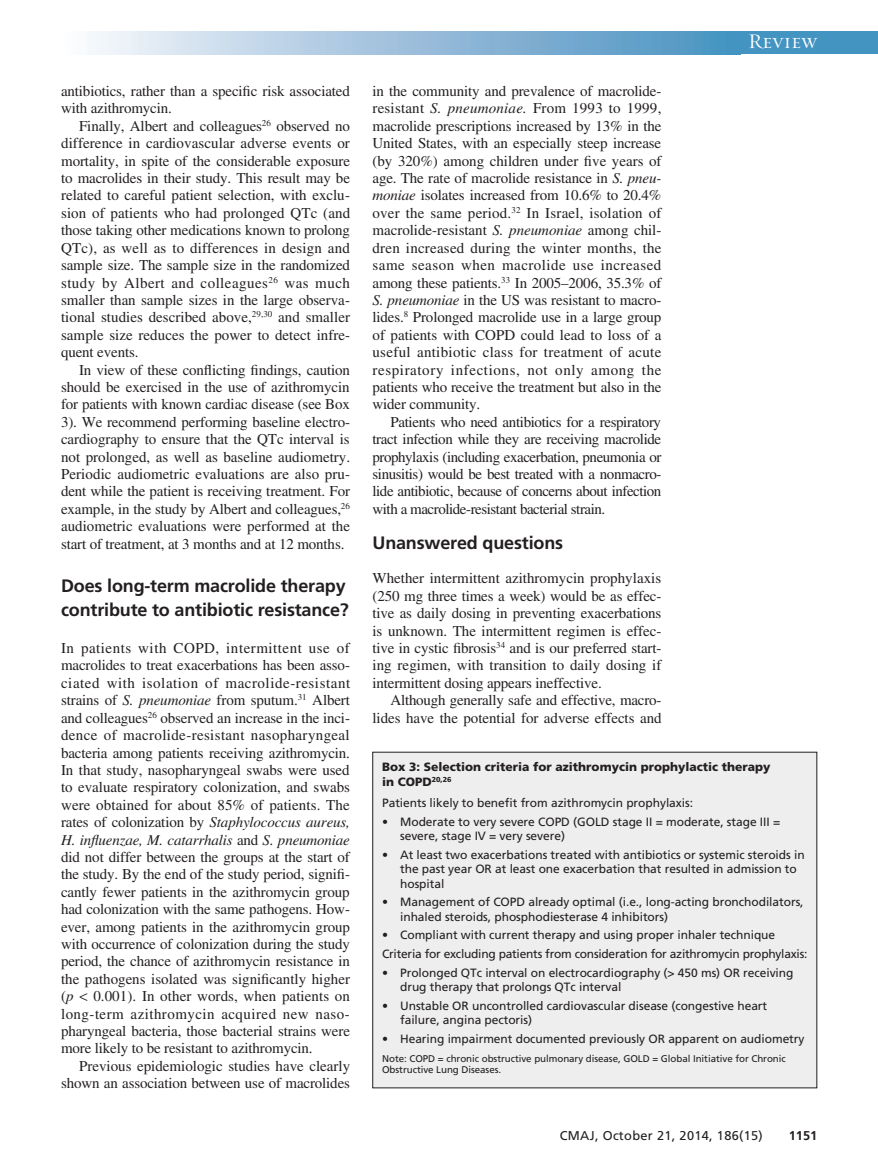
<style>
.page{position:relative;width:878px;height:1175px;background:#fff}
.page>*{position:absolute;margin:0;border:0;box-sizing:border-box;transform-origin:0 0}
.t1{font:21px "Requiem Display HTF Small Caps";letter-spacing:.005em;color:#fff}
.t2{font:700 18px/24px "Frutiger LT Std";letter-spacing:-.01em;color:#231f20}
.PJ{font:15px/17.4px "Times LT Std";letter-spacing:-.01em;color:#231f20;text-align:justify}
.t3{font:12.75px "Frutiger LT Std";letter-spacing:.025em;color:#231f20}
.t4{font:700 12.75px "Frutiger LT Std";color:#231f20}
.ListBox-PH1{font:12px/14.2px "Frutiger LT Std";letter-spacing:-.005em;color:#231f20}
.ListBox-HB{font:900 12px/15px "Frutiger LT Std";color:#231f20}
.ListBox-FN{font:9.75px/11.2px "Frutiger LT Std";letter-spacing:-.005em;color:#231f20}
.s1{font-style:italic}
</style>
<div class="page">
<div style="left:61px;top:32px;width:679px;height:22px;background:linear-gradient(to right,#fbf8fc,#458ebf)"></div>
<div style="left:726px;top:32px;width:152px;height:22px;background:#4494c2"></div>
<div style="left:373px;top:752px;width:443px;height:335px;background:#eeeeef"></div>
<p class="PJ" style="left:61px;top:82px;width:290px">antibiotics, rather than a specific risk associated with azithromycin.</p>
<p class="PJ" style="left:61px;top:117px;width:290px;text-indent:18px">Finally, Albert and colleagues<sup>26</sup> observed no difference in cardiovascular adverse events or mortality, in spite of the considerable exposure to macrolides in their study. This result may be related to careful patient selection, with exclu&shy;sion of patients who had prolonged QTc (and those taking other medications known to prolong QTc), as well as to differences in design and sample size. The sample size in the randomized study by Albert and colleagues<sup>26</sup> was much smaller than sample sizes in the large observa&shy;tional studies described above,<sup>29,30</sup> and smaller sample size reduces the power to detect infre&shy;quent events.</p>
<p class="PJ" style="left:61px;top:361px;width:290px;text-indent:18px">In view of these conflicting findings, caution should be exercised in the use of azithromycin for patients with known cardiac disease (see Box 3). We recommend performing baseline electro&shy;cardiography to ensure that the QTc interval is not prolonged, as well as baseline audiometry.<br>Periodic audiometric evaluations are also pru&shy;dent while the patient is receiving treatment. For example, in the study by Albert and colleagues,<sup>26 </sup>audiometric evaluations were performed at the start of treatment, at 3 months and at 12 months.</p>
<h1 class="t2" style="left:61px;top:574px;width:289px">Does long-term macrolide therapy contribute to antibiotic resistance?</h1>
<p class="PJ" style="left:61px;top:639px;width:290px">In patients with COPD, intermittent use of macrolides to treat exacerbations has been asso&shy;ciated with isolation of macrolide-resistant strains of <span class="s1">S. pneumoniae</span> from sputum.<sup>31</sup> Albert and colleagues<sup>26</sup> observed an increase in the inci&shy;dence of macrolide-resistant nasopharyngeal bacteria among patients receiving azithromycin.<br>In that study, nasopharyngeal swabs were used to evaluate respiratory colonization, and swabs were obtained for about 85% of patients. The rates of colonization by <span class="s1">Staphylococcus aureus, H. influenzae, M. catarrhalis</span> and <span class="s1">S. pneumoniae </span>did not differ between the groups at the start of the study. By the end of the study period, signifi&shy;cantly fewer patients in the azithromycin group had colonization with the same pathogens. How&shy;ever, among patients in the azithromycin group with occurrence of colonization during the study period, the chance of azithromycin resistance in the pathogens isolated was significantly higher (<span class="s1">p</span></p>
<p class="PJ" style="left:61px;top:987px;width:290px;text-indent:32px">0.001). In other words, when patients on long-term azithromycin acquired new naso&shy;pharyngeal bacteria, those bacterial strains were more likely to be resistant to azithromycin.</p>
<p class="PJ" style="left:61px;top:1057px;width:291px;text-align:right">Previous epidemiologic studies have clearly shown an association between use of macrolides</p>
<h1 class="t1" style="left:748px;top:29px;width:70px">Review</h1>
<p class="PJ" style="left:372px;top:82px;width:290px">in the community and prevalence of macrolide&shy;resistant <span class="s1">S. pneumoniae.</span> From 1993 to 1999, macrolide prescriptions increased by 13% in the United States, with an especially steep increase (by 320%) among children under five years of age. The rate of macrolide resistance in <span class="s1">S. pneu&shy;moniae</span> isolates increased from 10.6% to 20.4% over the same period.<sup>32</sup> In Israel, isolation of macrolide-resistant <span class="s1">S. pneumoniae</span> among chil&shy;dren increased during the winter months, the same season when macrolide use increased among these patients.<sup>33</sup> In 2005–2006, 35.3% of <span class="s1">S. pneumoniae</span> in the US was resistant to macro&shy;lides.<sup>8</sup> Prolonged macrolide use in a large group of patients with COPD could lead to loss of a useful antibiotic class for treatment of acute respiratory infections, not only among the patients who receive the treatment but also in the wider community.</p>
<p class="PJ" style="left:372px;top:413px;width:290px;text-indent:18px">Patients who need antibiotics for a respiratory tract infection while they are receiving macrolide prophylaxis (including exacerbation, pneumonia or sinusitis) would be best treated with a nonmacro&shy;lide antibiotic, because of concerns about infection with a macrolide-resistant bacterial strain.</p>
<h1 class="t2" style="left:372px;top:530px;width:192px">Unanswered questions</h1>
<p class="PJ" style="left:372px;top:569px;width:290px">Whether intermittent azithromycin prophylaxis (250 mg three times a week) would be as effec&shy;tive as daily dosing in preventing exacerbations is unknown. The intermittent regimen is effec&shy;tive in cystic fibrosis<sup>34</sup> and is our preferred start&shy;ing regimen, with transition to daily dosing if intermittent dosing appears ineffective.</p>
<p class="PJ" style="left:372px;top:691px;width:290px;text-align:right">Although generally safe and effective, macro&shy;lides have the potential for adverse effects and</p>
<p class="ListBox-HB" style="left:382px;top:759px;width:390px">Box 3: Selection criteria for azithromycin prophylactic therapy in COPD<sup>20,26</sup></p>
<p class="ListBox-PH1" style="left:382px;top:796px;width:312px">Patients likely to benefit from azithromycin prophylaxis:</p>
<p class="ListBox-PH1" style="left:400px;top:815px;width:381px;text-indent:-18px">• Moderate to very severe COPD (GOLD stage II = moderate, stage III = severe, stage IV = very severe)</p>
<p class="ListBox-PH1" style="left:400px;top:848px;width:406px;text-indent:-18px">• At least two exacerbations treated with antibiotics or systemic steroids in the past year OR at least one exacerbation that resulted in admission to hospital</p>
<p class="ListBox-PH1" style="left:400px;top:895px;width:405px;text-indent:-18px">• Management of COPD already optimal (i.e., long-acting bronchodilators, inhaled steroids, phosphodiesterase 4 inhibitors)</p>
<p class="ListBox-PH1" style="left:382px;top:928px;width:394px">• Compliant with current therapy and using proper inhaler technique</p>
<p class="ListBox-PH1" style="left:382px;top:947px;width:427px">Criteria for excluding patients from consideration for azithromycin prophylaxis:</p>
<p class="ListBox-PH1" style="left:400px;top:965px;width:395px;text-indent:-18px">• Prolonged QTc interval on electrocardiography (&gt; 450 ms) OR receiving drug therapy that prolongs QTc interval</p>
<p class="ListBox-PH1" style="left:400px;top:998px;width:368px;text-indent:-18px">• Unstable OR uncontrolled cardiovascular disease (congestive heart failure, angina pectoris)</p>
<p class="ListBox-PH1" style="left:382px;top:1031px;width:424px">• Hearing impairment documented previously OR apparent on audiometry</p>
<p class="ListBox-FN" style="left:382px;top:1052px;width:405px">Note: COPD = chronic obstructive pulmonary disease, GOLD = Global Initiative for Chronic<br>Obstructive Lung Diseases.</p>
<p class="t3" style="left:559px;top:1127px;width:205px">CMAJ, October 21, 2014, 186(15)</p>
<p class="t4" style="left:788px;top:1127px;width:30px">1151</p>
</div>
